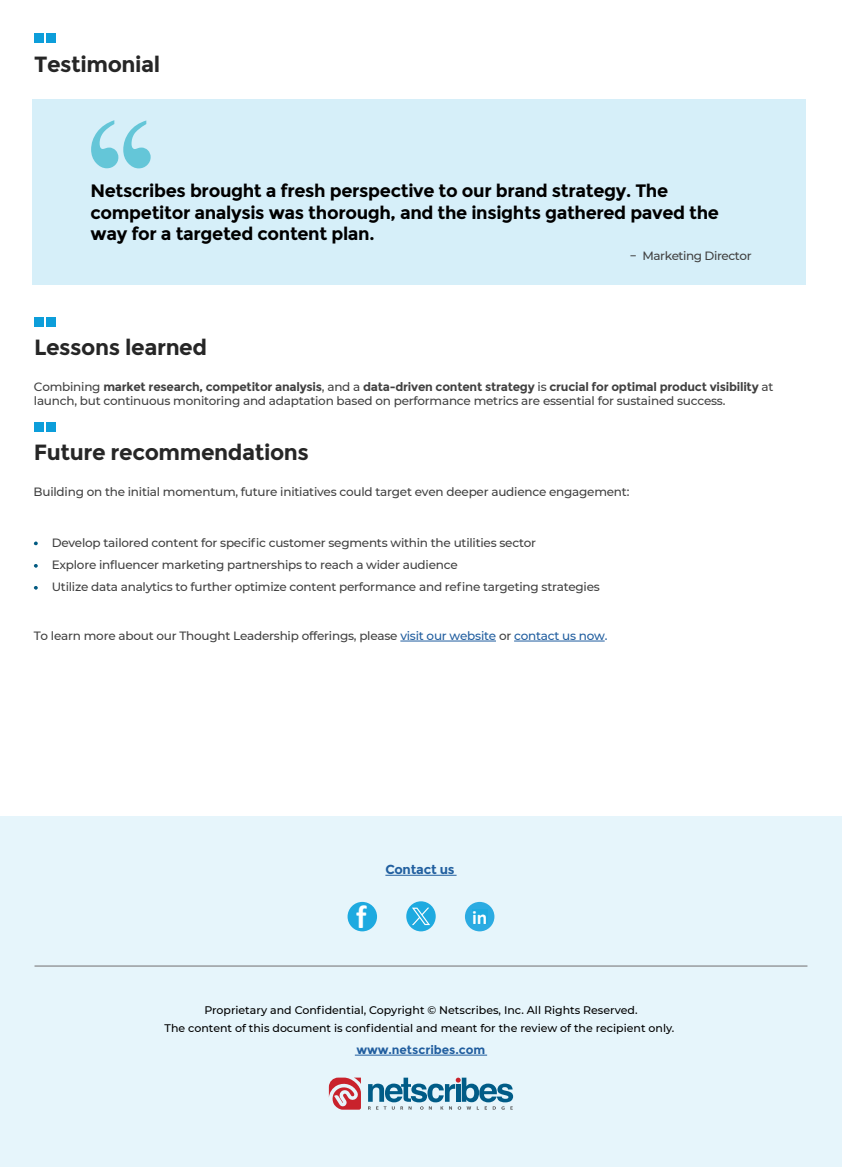
<style>
.page{position:relative;width:842px;height:1167px;background:#fff}
.page>*{position:absolute;margin:0;border:0;box-sizing:border-box;transform-origin:0 0}
.t1{font:700 33px "Calibri";color:#fff}
.t2{font:700 22px "Montserrat";letter-spacing:-.02em;color:#262626}
.t3{font:700 19.5px "Calibri";color:#fff}
.t4{font:700 18px/21.6px "Montserrat";letter-spacing:-.02em;color:#000}
.t5{font:700 13px "Montserrat";letter-spacing:-.02em;color:#215f9f}
.t6{font:500 12px/14.4px "Montserrat";letter-spacing:-.02em;color:#414141}
.t7{font:700 12px "Montserrat";color:#215e9f}
.t8{font:500 11px/18px "Montserrat";color:#000;text-align:center}
.s1{font-weight:700}
.s2{color:#215e9f}
</style>
<div class="page">
<div style="left:0;top:817px;width:842px;height:350px;background:#e6f5fb"></div>
<hr style="left:355px;top:1055px;width:132px;height:1px;background:#215e9f">
<hr style="left:35px;top:965px;width:772px;height:2px;background:#939598">
<div style="left:348px;top:902px;width:29px;height:29px;background:#1eaae0;border-radius:50%"></div>
<div style="left:465px;top:902px;width:29px;height:29px;background:#2babe2;border-radius:50%"></div>
<div style="left:472px;top:909px;width:15px;height:15px;background:#1eaae0"></div>
<div style="left:406px;top:901px;width:30px;height:30px;background:#1eaae0;border-radius:50%"></div>
<svg style="left:412px;top:908px;width:18px;height:17px"></svg>
<svg style="left:329px;top:1078px;width:32px;height:32px"></svg>
<svg style="left:368px;top:1078px;width:145px;height:32px"></svg>
<hr style="left:385px;top:875px;width:72px;height:1px;background:#215f9f">
<div style="left:32px;top:99px;width:774px;height:185px;background:#d6eff9"></div>
<svg style="left:91px;top:120px;width:60px;height:48px"></svg>
<div style="left:34px;top:33px;width:10px;height:10px;background:#0d9eda"></div>
<div style="left:46px;top:33px;width:10px;height:10px;background:#0d9eda"></div>
<div style="left:34px;top:317px;width:10px;height:10px;background:#0d9eda"></div>
<div style="left:34px;top:422px;width:10px;height:10px;background:#0d9eda"></div>
<div style="left:46px;top:317px;width:10px;height:10px;background:#0d9eda"></div>
<div style="left:46px;top:422px;width:10px;height:10px;background:#0d9eda"></div>
<hr style="left:400px;top:641px;width:96px;height:1px;background:#215e9f">
<hr style="left:514px;top:641px;width:91px;height:1px;background:#215e9f">
<svg style="left:34px;top:542px;width:4px;height:3px"></svg>
<svg style="left:34px;top:564px;width:4px;height:4px"></svg>
<svg style="left:34px;top:586px;width:4px;height:4px"></svg>
<h2 class="t2" style="left:34px;top:51px;width:128px">Testimonial</h2>
<h3 class="t4" style="left:90px;top:180px;width:630px">Netscribes brought a fresh perspective to our brand strategy. The competitor analysis was thorough, and the insights gathered paved the way for a targeted content plan.</h3>
<p class="t6" style="left:630px;top:248px;width:123px">− Marketing Director</p>
<h2 class="t2" style="left:34px;top:334px;width:175px">Lessons learned</h2>
<p class="t6" style="left:34px;top:379px;width:741px">Combining <span class="s1">market research, competitor analysis</span>, and a <span class="s1">data-driven content strategy</span> is <span class="s1">crucial for optimal product visibility</span> at launch, but continuous monitoring and adaptation based on performance metrics are essential for sustained success.</p>
<h2 class="t2" style="left:34px;top:439px;width:277px">Future recommendations</h2>
<p class="t6" style="left:34px;top:484px;width:597px">Building on the initial momentum, future initiatives could target even deeper audience engagement:</p>
<p class="t6" style="left:34px;top:535px;width:504px">• Develop tailored content for specific customer segments within the utilities sector</p>
<p class="t6" style="left:34px;top:557px;width:425px">• Explore influencer marketing partnerships to reach a wider audience</p>
<p class="t6" style="left:34px;top:579px;width:568px">• Utilize data analytics to further optimize content performance and refine targeting strategies</p>
<p class="t6" style="left:34px;top:628px;width:575px">To learn more about our Thought Leadership offerings, please <span class="s2">visit our website</span> or <span class="s2">contact us now.</span></p>
<p class="t5" style="left:385px;top:862px;width:71px">Contact us</p>
<h1 class="t1" style="left:356px;top:894px;width:12px">f</h1>
<h3 class="t3" style="left:472px;top:904px;width:17px">in</h3>
<p class="t8" style="left:165px;top:1001px;width:511px">Proprietary and Confidential, Copyright © Netscribes, Inc. All Rights Reserved.<br>The content of this document is confidential and meant for the review of the recipient only.</p>
<p class="t7" style="left:357px;top:1043px;width:130px">www.netscribes.com</p>
</div>
